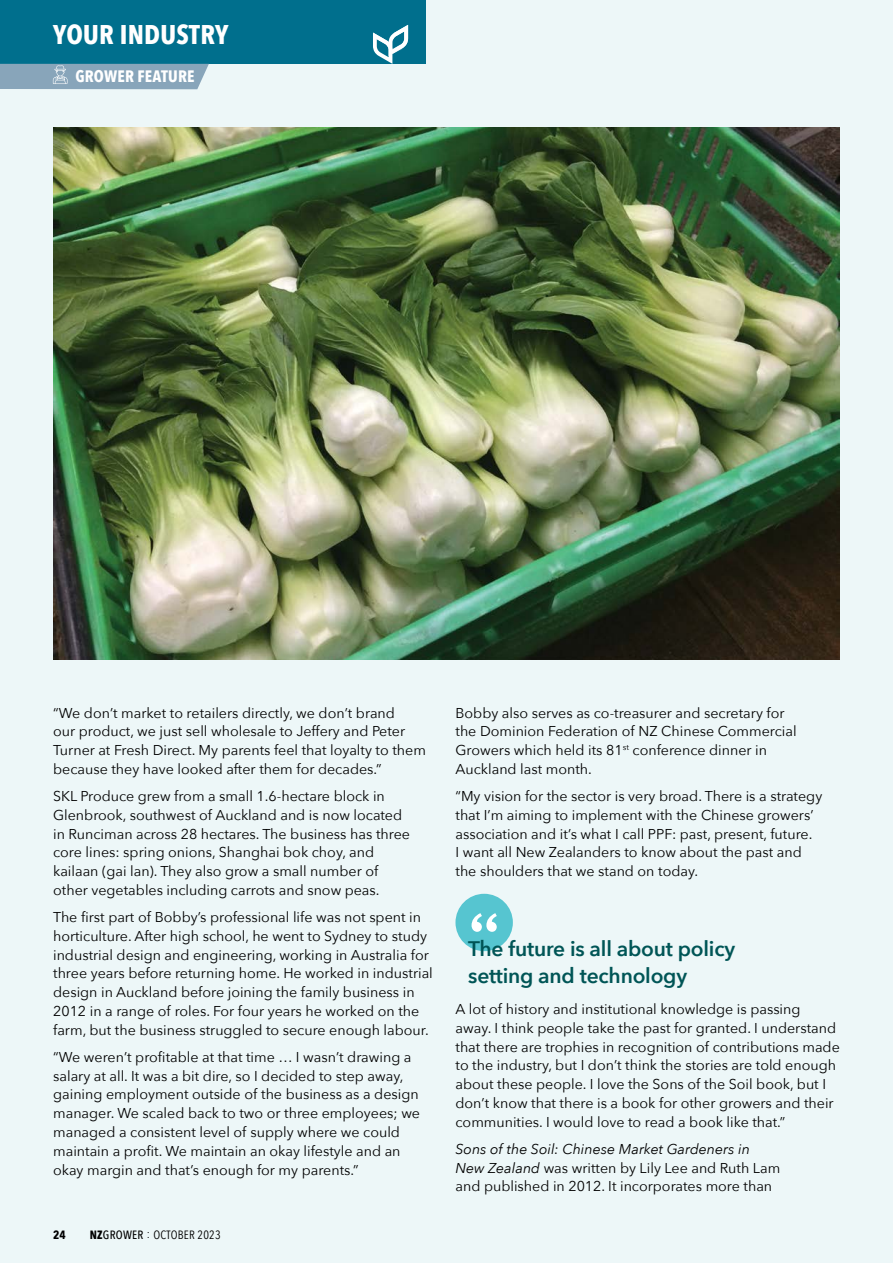
<style>
.page{position:relative;width:893px;height:1263px;background:#edf7f8}
.page>*{position:absolute;margin:0;border:0;box-sizing:border-box;transform-origin:0 0}
.t1{font:700 27px "Avenir Next Condensed";letter-spacing:.01em;color:#fff}
.t2{font:600 21px/27px "Avenir Next";letter-spacing:-.01em;color:#005556}
.t3{font:700 16.5px "Avenir Next Condensed";letter-spacing:.01em;color:#fff}
.t4{font:14.25px/18.8px "Avenir Next";color:#000}
.t5{font:12px "Avenir Next Condensed";letter-spacing:.02em;color:#000}
.t6{font:700 12px "Avenir Next Condensed";color:#000}
.s1{font-weight:700}
.s2{font-weight:500}
.s3{font-style:italic}
</style>
<div class="page">
<div style="left:0;top:0;width:425px;height:64px;background:#006f8d"></div>
<svg style="left:373px;top:25px;width:35px;height:39px"></svg>
<img style="left:53px;top:128px;width:787px;height:532px">
<div style="left:455px;top:894px;width:58px;height:57px;background:#56c5d0;border-radius:50%"></div>
<svg style="left:472px;top:913px;width:25px;height:19px"></svg>
<div style="left:0;top:64px;width:209px;height:25px;background:#88a5ba"></div>
<h1 class="t1" style="left:53px;top:18px;width:177px">YOUR INDUSTRY</h1>
<p class="t3" style="left:75px;top:66px;width:121px">GROWER FEATURE</p>
<p class="t4" style="left:53px;top:703px;width:374px">“We don’t market to retailers directly, we don’t brand<br>our product, we just sell wholesale to Jeffery and Peter Turner at Fresh Direct. My parents feel that loyalty to them because they have looked after them for decades.”</p>
<p class="t4" style="left:53px;top:786px;width:358px">SKL Produce grew from a small 1.6-hectare block in Glenbrook, southwest of Auckland and is now located in Runciman across 28 hectares. The business has three core lines: spring onions, Shanghai bok choy, and kailaan (gai lan). They also grow a small number of other vegetables including carrots and snow peas.</p>
<p class="t4" style="left:53px;top:907px;width:381px">The first part of Bobby’s professional life was not spent in horticulture. After high school, he went to Sydney to study industrial design and engineering, working in Australia for three years before returning home. He worked in industrial design in Auckland before joining the family business in 2012 in a range of roles. For four years he worked on the farm, but the business struggled to secure enough labour.</p>
<p class="t4" style="left:53px;top:1047px;width:368px">“We weren’t profitable at that time … I wasn’t drawing a salary at all. It was a bit dire, so I decided to step away, gaining employment outside of the business as a design manager. We scaled back to two or three employees; we managed a consistent level of supply where we could maintain a profit. We maintain an okay lifestyle and an okay margin and that’s enough for my parents.”</p>
<p class="t6" style="left:53px;top:1228px;width:14px">24</p>
<p class="t5" style="left:90px;top:1225px;width:133px"><span class="s1">NZ</span><span class="s2">GROWER</span> : OCTOBER 2023</p>
<p class="t4" style="left:455px;top:703px;width:343px">Bobby also serves as co-treasurer and secretary for the Dominion Federation of NZ Chinese Commercial Growers which held its 81<sup>st</sup> conference dinner in Auckland last month.</p>
<p class="t4" style="left:455px;top:786px;width:368px">“My vision for the sector is very broad. There is a strategy that I’m aiming to implement with the Chinese growers’ association and it’s what I call PPF: past, present, future.<br>I want all New Zealanders to know about the past and the shoulders that we stand on today.</p>
<h2 class="t2" style="left:468px;top:934px;width:268px">The future is all about policy setting and technology</h2>
<p class="t4" style="left:455px;top:999px;width:386px">A lot of history and institutional knowledge is passing away. I think people take the past for granted. I understand that there are trophies in recognition of contributions made to the industry, but I don’t think the stories are told enough about these people. I love the Sons of the Soil book, but I don’t know that there is a book for other growers and their communities. I would love to read a book like that.”</p>
<p class="t4" style="left:455px;top:1139px;width:326px"><span class="s3">Sons of the Soil: Chinese Market Gardeners in<br>New Zealand</span> was written by Lily Lee and Ruth Lam and published in 2012. It incorporates more than</p>
</div>
